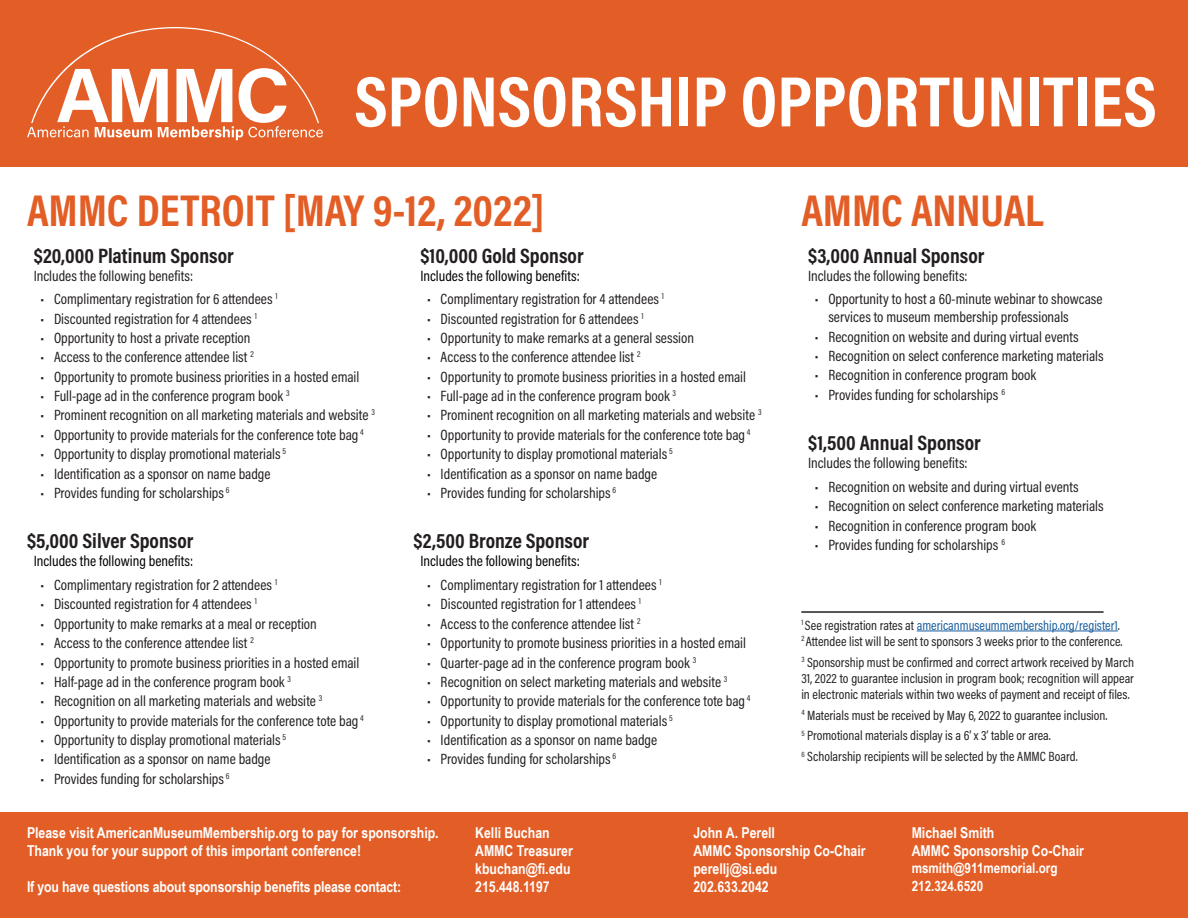
<style>
.page{position:relative;width:1188px;height:918px;background:#fff}
.page>*{position:absolute;margin:0;border:0;box-sizing:border-box;transform-origin:0 0}
.t1{font:700 72px "Acumin Pro Cond";color:#fff}
.t2{font:700 45px "Acumin Pro Cond";color:#e35e26}
.t3{font:700 21px "Acumin Pro Cond";color:#231f20}
.t4{font:15px/18px "Acumin Pro Cond";color:#231f20}
.t5{font:700 15px/18px "Arial Narrow";color:#fff}
.t6{font:15px "Acumin Pro Cond";color:#000}
.t7{font:700 14.25px/18px "Arial Narrow";color:#fff}
.t8{font:13.5px/16.2px "Acumin Pro Cond";color:#231f20}
.s1{color:#175d9e}
</style>
<div class="page">
<div style="left:0;top:812px;width:1188px;height:106px;background:#e35e26"></div>
<hr style="left:801px;top:611px;width:303px;height:2px;background:#231f20">
<hr style="left:917px;top:631px;width:201px;height:1px;background:#175d9e">
<div style="left:0;top:0;width:1188px;height:166px;background:#e35e26"></div>
<svg style="left:27px;top:27px;width:296px;height:113px"></svg>
<h1 class="t1" style="left:354px;top:54px;width:804px">SPONSORSHIP OPPORTUNITIES</h1>
<h2 class="t2" style="left:27px;top:181px;width:519px">AMMC DETROIT [MAY 9-12, 2022]</h2>
<h3 class="t3" style="left:34px;top:241px;width:202px">$20,000 Platinum Sponsor</h3>
<p class="t4" style="left:34px;top:266px;width:161px">Includes the following benefits:</p>
<p class="t4" style="left:40px;top:290px;width:239px">• Complimentary registration for 6 attendees <sup>1</sup></p>
<p class="t4" style="left:40px;top:309px;width:218px">• Discounted registration for 4 attendees <sup>1</sup></p>
<p class="t4" style="left:40px;top:329px;width:212px">• Opportunity to host a private reception</p>
<p class="t4" style="left:40px;top:348px;width:215px">• Access to the conference attendee list <sup>2</sup></p>
<p class="t4" style="left:40px;top:367px;width:320px">• Opportunity to promote business priorities in a hosted email</p>
<p class="t4" style="left:40px;top:387px;width:250px">• Full-page ad in the conference program book <sup>3</sup></p>
<p class="t4" style="left:40px;top:406px;width:336px">• Prominent recognition on all marketing materials and website <sup>3</sup></p>
<p class="t4" style="left:40px;top:425px;width:325px">• Opportunity to provide materials for the conference tote bag <sup>4</sup></p>
<p class="t4" style="left:40px;top:445px;width:247px">• Opportunity to display promotional materials <sup>5</sup></p>
<p class="t4" style="left:40px;top:464px;width:232px">• Identification as a sponsor on name badge</p>
<p class="t4" style="left:40px;top:483px;width:191px">• Provides funding for scholarships <sup>6</sup></p>
<h3 class="t3" style="left:27px;top:527px;width:168px">$5,000 Silver Sponsor</h3>
<p class="t6" style="left:34px;top:551px;width:161px">Includes the following benefits:</p>
<p class="t4" style="left:40px;top:576px;width:238px">• Complimentary registration for 2 attendees <sup>1</sup></p>
<p class="t4" style="left:40px;top:595px;width:218px">• Discounted registration for 4 attendees <sup>1</sup></p>
<p class="t4" style="left:40px;top:614px;width:278px">• Opportunity to make remarks at a meal or reception</p>
<p class="t4" style="left:40px;top:634px;width:215px">• Access to the conference attendee list <sup>2</sup></p>
<p class="t4" style="left:40px;top:653px;width:320px">• Opportunity to promote business priorities in a hosted email</p>
<p class="t4" style="left:40px;top:672px;width:252px">• Half-page ad in the conference program book <sup>3</sup></p>
<p class="t4" style="left:40px;top:692px;width:283px">• Recognition on all marketing materials and website <sup>3</sup></p>
<p class="t4" style="left:40px;top:711px;width:325px">• Opportunity to provide materials for the conference tote bag <sup>4</sup></p>
<p class="t4" style="left:40px;top:730px;width:247px">• Opportunity to display promotional materials <sup>5</sup></p>
<p class="t4" style="left:40px;top:750px;width:232px">• Identification as a sponsor on name badge</p>
<p class="t4" style="left:40px;top:769px;width:191px">• Provides funding for scholarships <sup>6</sup></p>
<h3 class="t3" style="left:420px;top:241px;width:165px">$10,000 Gold Sponsor</h3>
<p class="t6" style="left:420px;top:266px;width:161px">Includes the following benefits:</p>
<p class="t4" style="left:427px;top:290px;width:239px">• Complimentary registration for 4 attendees <sup>1</sup></p>
<p class="t4" style="left:427px;top:309px;width:218px">• Discounted registration for 6 attendees <sup>1</sup></p>
<p class="t4" style="left:427px;top:329px;width:268px">• Opportunity to make remarks at a general session</p>
<p class="t4" style="left:427px;top:348px;width:215px">• Access to the conference attendee list <sup>2</sup></p>
<p class="t4" style="left:427px;top:367px;width:320px">• Opportunity to promote business priorities in a hosted email</p>
<p class="t4" style="left:427px;top:387px;width:250px">• Full-page ad in the conference program book <sup>3</sup></p>
<p class="t4" style="left:427px;top:406px;width:336px">• Prominent recognition on all marketing materials and website <sup>3</sup></p>
<p class="t4" style="left:427px;top:425px;width:325px">• Opportunity to provide materials for the conference tote bag <sup>4</sup></p>
<p class="t4" style="left:427px;top:445px;width:247px">• Opportunity to display promotional materials <sup>5</sup></p>
<p class="t4" style="left:427px;top:464px;width:232px">• Identification as a sponsor on name badge</p>
<p class="t4" style="left:427px;top:483px;width:191px">• Provides funding for scholarships <sup>6</sup></p>
<h3 class="t3" style="left:414px;top:527px;width:177px">$2,500 Bronze Sponsor</h3>
<p class="t6" style="left:420px;top:551px;width:161px">Includes the following benefits:</p>
<p class="t4" style="left:427px;top:576px;width:236px">• Complimentary registration for 1 attendees <sup>1</sup></p>
<p class="t4" style="left:427px;top:595px;width:216px">• Discounted registration for 1 attendees <sup>1</sup></p>
<p class="t4" style="left:427px;top:614px;width:215px">• Access to the conference attendee list <sup>2</sup></p>
<p class="t4" style="left:427px;top:634px;width:320px">• Opportunity to promote business priorities in a hosted email</p>
<p class="t4" style="left:427px;top:653px;width:271px">• Quarter-page ad in the conference program book <sup>3</sup></p>
<p class="t4" style="left:427px;top:672px;width:302px">• Recognition on select marketing materials and website <sup>3</sup></p>
<p class="t4" style="left:427px;top:692px;width:325px">• Opportunity to provide materials for the conference tote bag <sup>4</sup></p>
<p class="t4" style="left:427px;top:711px;width:247px">• Opportunity to display promotional materials <sup>5</sup></p>
<p class="t4" style="left:427px;top:730px;width:232px">• Identification as a sponsor on name badge</p>
<p class="t4" style="left:427px;top:750px;width:191px">• Provides funding for scholarships <sup>6</sup></p>
<h2 class="t2" style="left:801px;top:181px;width:244px">AMMC ANNUAL</h2>
<h3 class="t3" style="left:808px;top:241px;width:178px">$3,000 Annual Sponsor</h3>
<p class="t4" style="left:808px;top:266px;width:161px">Includes the following benefits:</p>
<p class="t4" style="left:828px;top:290px;width:276px;text-indent:-14px">• Opportunity to host a 60-minute webinar to showcase services to museum membership professionals</p>
<p class="t4" style="left:815px;top:327px;width:265px">• Recognition on website and during virtual events</p>
<p class="t4" style="left:815px;top:347px;width:290px">• Recognition on select conference marketing materials</p>
<p class="t4" style="left:815px;top:366px;width:223px">• Recognition in conference program book</p>
<p class="t4" style="left:815px;top:385px;width:192px">• Provides funding for scholarships <sup>6</sup></p>
<h3 class="t3" style="left:808px;top:429px;width:174px">$1,500 Annual Sponsor</h3>
<p class="t4" style="left:808px;top:454px;width:161px">Includes the following benefits:</p>
<p class="t4" style="left:815px;top:478px;width:265px">• Recognition on website and during virtual events</p>
<p class="t4" style="left:815px;top:497px;width:290px">• Recognition on select conference marketing materials</p>
<p class="t4" style="left:815px;top:516px;width:223px">• Recognition in conference program book</p>
<p class="t4" style="left:815px;top:536px;width:192px">• Provides funding for scholarships <sup>6</sup></p>
<p class="t8" style="left:801px;top:617px;width:323px"><sup>1</sup> See registration rates at <span class="s1">americanmuseummembership.org/register1</span>.<br><sup>2</sup> Attendee list will be sent to sponsors 3 weeks prior to the conference.</p>
<p class="t8" style="left:801px;top:653px;width:334px;text-align:justify"><sup>3</sup> Sponsorship must be confirmed and correct artwork received by March 31, 2022 to guarantee inclusion in program book; recognition will appear in electronic materials within two weeks of payment and receipt of files.</p>
<p class="t8" style="left:801px;top:704px;width:308px;line-height:20.7px"><sup>4</sup> Materials must be received by May 6, 2022 to guarantee inclusion.<br><sup>5</sup> Promotional materials display is a 6’ x 3’ table or area.<br><sup>6</sup> Scholarship recipients will be selected by the AMMC Board.</p>
<p class="t5" style="left:27px;top:823px;width:413px">Please visit AmericanMuseumMembership.org to pay for sponsorship.<br>Thank you for your support of this important conference!</p>
<p class="t5" style="left:27px;top:877px;width:376px">If you have questions about sponsorship benefits please contact:</p>
<p class="t5" style="left:475px;top:823px;width:99px">Kelli Buchan<br>AMMC Treasurer kbuchan@fi.edu<br>215.448.1197</p>
<p class="t5" style="left:693px;top:823px;width:174px">John A. Perell<br>AMMC Sponsorship Co-Chair perellj@si.edu<br>202.633.2042</p>
<p class="t5" style="left:912px;top:823px;width:174px">Michael Smith<br>AMMC Sponsorship Co-Chair</p>
<p class="t7" style="left:912px;top:858px;width:147px">msmith@911memorial.org<br>212.324.6520</p>
</div>
